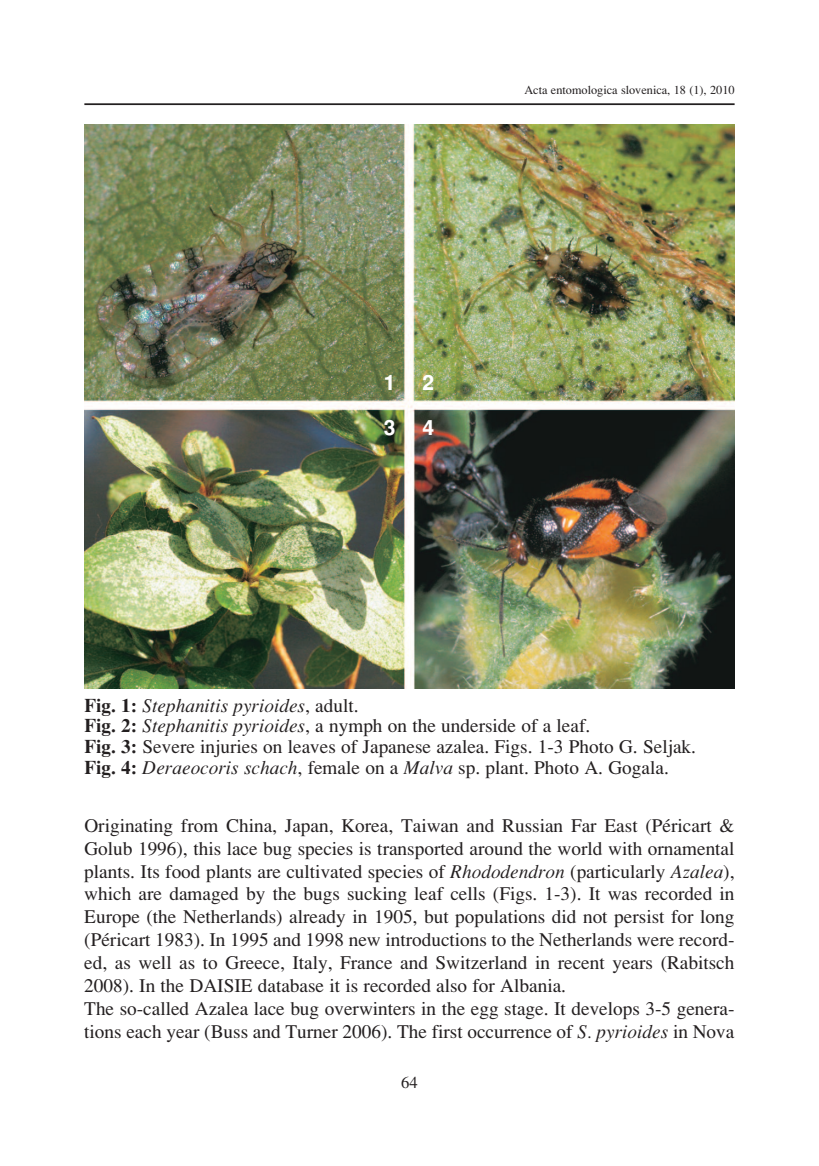
<style>
.page{position:relative;width:819px;height:1166px;background:#fff}
.page>*{position:absolute;margin:0;border:0;box-sizing:border-box;transform-origin:0 0}
.t1{font:21px "Helvetica Bold Yu";color:#fff}
.t2{font:19.25px/22.9px "Times Roman Yu";color:#231f20}
.t3{font:19.25px "Times Italic Yu";color:#231f20}
.t4{font:16.62px "Times Roman Yu";color:#231f20}
.t5{font:12.25px "Times Roman Yu";color:#231f20}
.s1{font-family:"Times Bold Yu"}
.s2{font-family:"Times Roman Yu"}
.s3{font-family:"Times Italic Yu"}
</style>
<div class="page">
<hr style="left:84px;top:103px;width:650px;height:2px;background:#231f20">
<img style="left:84px;top:124px;width:650px;height:564px">
<p class="t5" style="left:524px;top:83px;width:212px">Acta entomologica slovenica, 18 (1), 2010</p>
<p class="t1" style="left:384px;top:370px;width:13px">1</p>
<p class="t1" style="left:422px;top:370px;width:13px">2</p>
<p class="t1" style="left:384px;top:415px;width:13px">3</p>
<p class="t1" style="left:422px;top:415px;width:13px">4</p>
<p class="t3" style="left:84px;top:694px;width:276px"><span class="s1">Fig. 1:</span> Stephanitis pyrioides<span class="s2">, adult.</span></p>
<p class="t2" style="left:84px;top:715px;width:613px;line-height:20.7px"><span class="s1">Fig. 2:</span> <span class="s3">Stephanitis pyrioides</span>, a nymph on the underside of a leaf.<br><span class="s1">Fig. 3:</span> Severe injuries on leaves of Japanese azalea. Figs. 1-3 Photo G. Seljak.<br><span class="s1">Fig. 4:</span> <span class="s3">Deraeocoris schach</span>, female on a <span class="s3">Malva</span> sp. plant. Photo A. Gogala.</p>
<p class="t2" style="left:84px;top:814px;width:651px">Originating from China, Japan, Korea, Taiwan and Russian Far East (Péricart &amp; Golub 1996), this lace bug species is transported around the world with ornamental plants. Its food plants are cultivated species of <span class="s3">Rhododendron</span> (particularly <span class="s3">Azalea</span>), which are damaged by the bugs sucking leaf cells (Figs. 1-3). It was recorded in Europe (the Netherlands) already in 1905, but populations did not persist for long (Péricart 1983). In 1995 and 1998 new introductions to the Netherlands were record&shy;ed, as well as to Greece, Italy, France and Switzerland in recent years (Rabitsch 2008). In the DAISIE database it is recorded also for Albania.<br>The so-called Azalea lace bug overwinters in the egg stage. It develops 3-5 genera&shy;tions each year (Buss and Turner 2006). The first occurrence of <span class="s3">S. pyrioides</span> in Nova</p>
<p class="t4" style="left:401px;top:1072px;width:18px">64</p>
</div>
